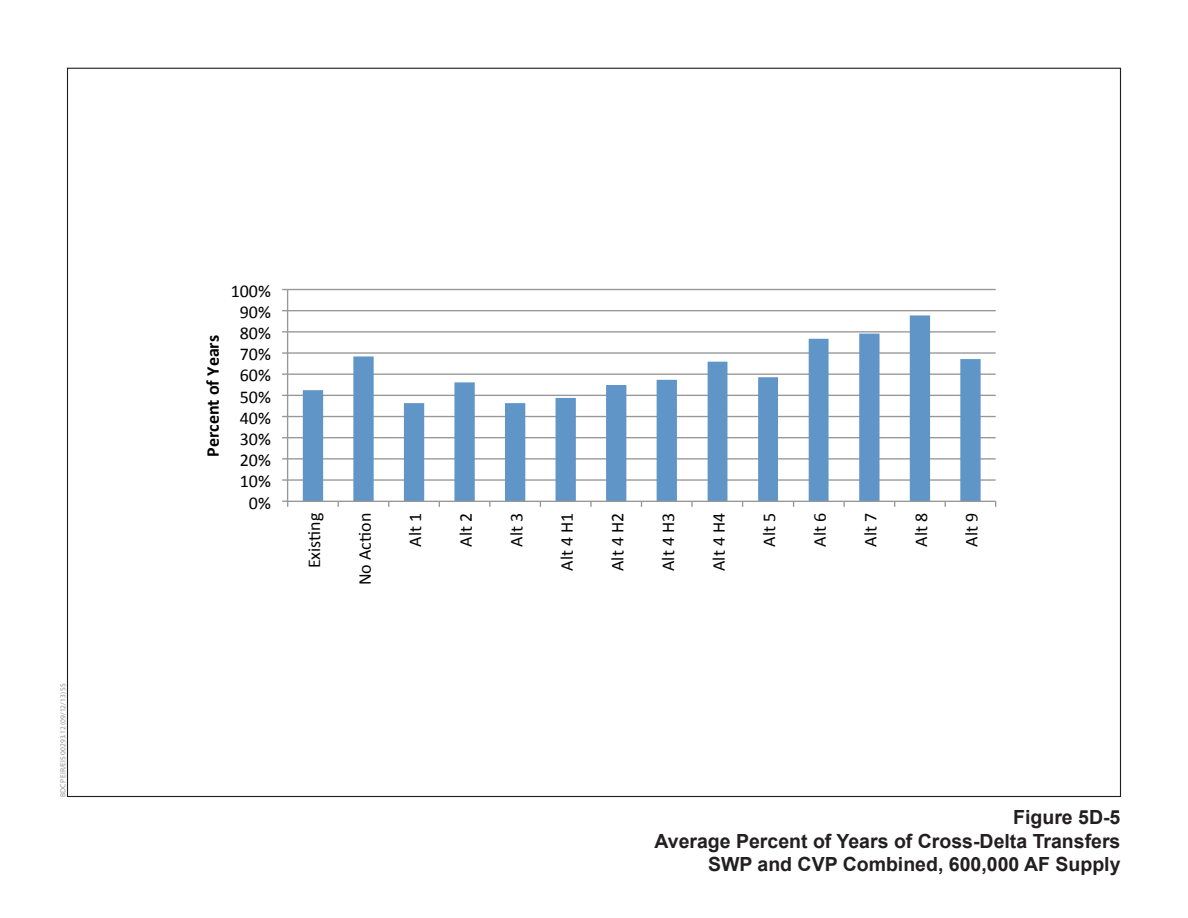
<style>
.page{position:relative;width:1188px;height:918px;background:#fff}
.page>*{position:absolute;margin:0;border:0;box-sizing:border-box;transform-origin:0 0}
.t1{font:700 19.5px "Arial";color:#231f20}
.t2{font:18px "Calibri";color:#000}
.t3{font:700 18px "Calibri";color:#000}
.t4{font:7.5px "Myriad Pro";color:#939598}
</style>
<div class="page">
<svg style="left:282px;top:288px;width:715px;height:219px"></svg>
<p class="t4" style="left:58px;top:797px;width:115px;rotate:-90deg">BDCP EIR/EIS 00293.12 (09/12/13) SS</p>
<p class="t3" style="left:201px;top:457px;width:123px;rotate:-90deg">Percent of Years</p>
<p class="t2" style="left:231px;top:279px;width:42px">100%</p>
<p class="t2" style="left:240px;top:300px;width:33px">90%</p>
<p class="t2" style="left:240px;top:322px;width:33px">80%</p>
<p class="t2" style="left:240px;top:343px;width:33px">70%</p>
<p class="t2" style="left:240px;top:364px;width:33px">60%</p>
<p class="t2" style="left:240px;top:385px;width:33px">50%</p>
<p class="t2" style="left:240px;top:406px;width:33px">40%</p>
<p class="t2" style="left:240px;top:428px;width:33px">30%</p>
<p class="t2" style="left:240px;top:449px;width:33px">20%</p>
<p class="t2" style="left:240px;top:470px;width:33px">10%</p>
<p class="t2" style="left:249px;top:491px;width:23px">0%</p>
<p class="t2" style="left:303px;top:568px;width:57px;rotate:-90deg">Exislng</p>
<p class="t2" style="left:353px;top:585px;width:74px;rotate:-90deg">No Aclon</p>
<p class="t2" style="left:404px;top:547px;width:35px;rotate:-90deg">Alt 1</p>
<p class="t2" style="left:454px;top:547px;width:35px;rotate:-90deg">Alt 2</p>
<p class="t2" style="left:505px;top:547px;width:35px;rotate:-90deg">Alt 3</p>
<p class="t2" style="left:556px;top:571px;width:60px;rotate:-90deg">Alt 4 H1</p>
<p class="t2" style="left:606px;top:571px;width:60px;rotate:-90deg">Alt 4 H2</p>
<p class="t2" style="left:657px;top:571px;width:60px;rotate:-90deg">Alt 4 H3</p>
<p class="t2" style="left:707px;top:571px;width:60px;rotate:-90deg">Alt 4 H4</p>
<p class="t2" style="left:758px;top:547px;width:35px;rotate:-90deg">Alt 5</p>
<p class="t2" style="left:809px;top:547px;width:35px;rotate:-90deg">Alt 6</p>
<p class="t2" style="left:859px;top:547px;width:35px;rotate:-90deg">Alt 7</p>
<p class="t2" style="left:910px;top:547px;width:35px;rotate:-90deg">Alt 8</p>
<p class="t2" style="left:960px;top:547px;width:35px;rotate:-90deg">Alt 9</p>
<p class="t1" style="left:1013px;top:805px;width:109px">Figure 5D-5</p>
<p class="t1" style="left:654px;top:828px;width:468px">Average Percent of Years of Cross-Delta Transfers</p>
<p class="t1" style="left:708px;top:851px;width:414px">SWP and CVP Combined, 600,000 AF Supply</p>
</div>
